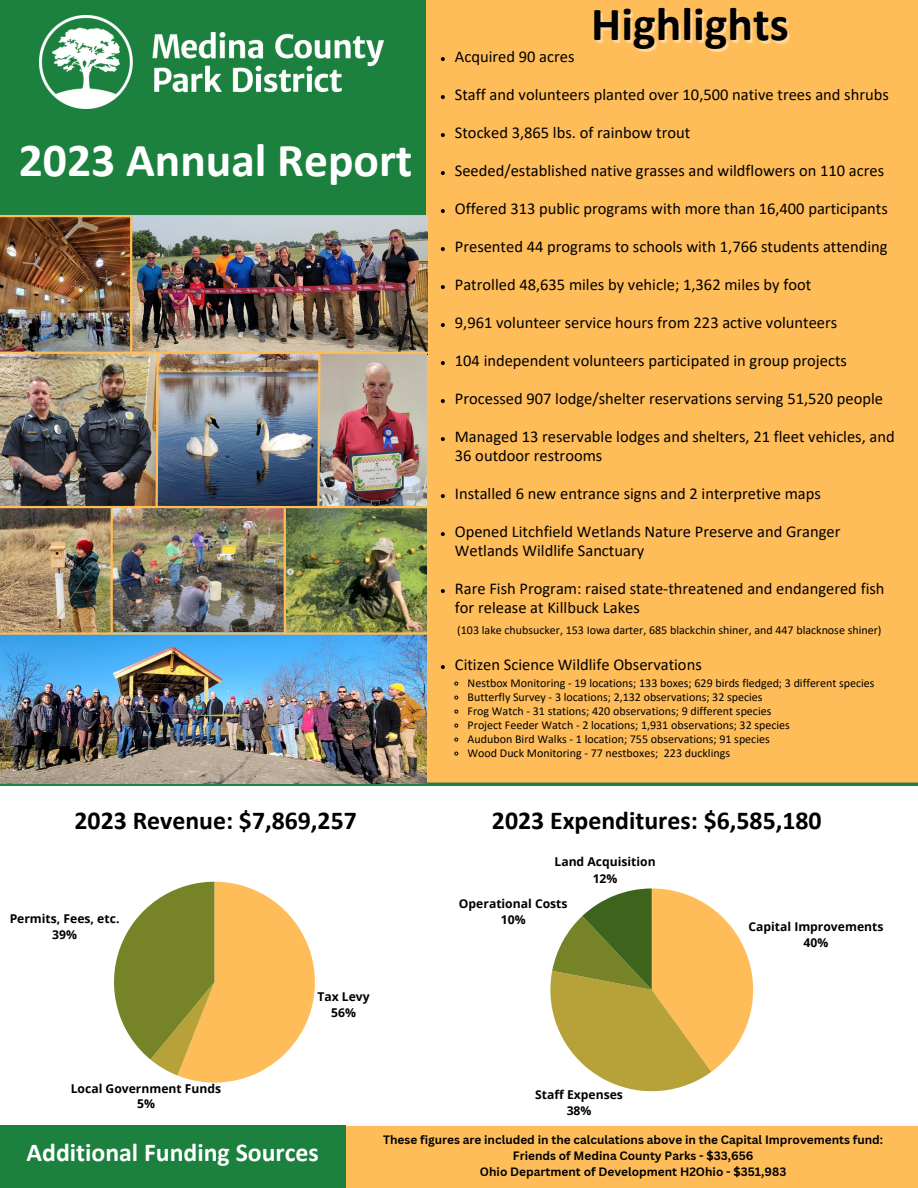
<style>
.page{position:relative;width:918px;height:1188px;background:#fff}
.page>*{position:absolute;margin:0;border:0;box-sizing:border-box;transform-origin:0 0}
.t1{font:700 47.85px "Calibri";color:#000}
.t2{font:700 47.55px "Calibri";color:#fff}
.t3{font:700 25.8px "Calibri";color:#000}
.t4{font:700 25.8px "Calibri";color:#fff}
.t5{font:16.5px/19px "Calibri";color:#000}
.t6{font:700 12.15px/16.4px "Open Sans";color:#000;text-align:center}
.t7{font:12px "Calibri";color:#000}
.t8{font:700 11.85px/16px "Canva Sans";color:#000;text-align:center}
</style>
<div class="page">
<svg style="left:550px;top:888px;width:203px;height:203px"></svg>
<img style="left:0;top:217px;width:130px;height:135px">
<div style="left:0;top:0;width:431px;height:216px;background:#1c803e"></div>
<div style="left:427px;top:0;width:491px;height:784px;background:#ffbd59"></div>
<div style="left:0;top:1126px;width:918px;height:62px;background:#ffbd59"></div>
<img style="left:40px;top:16px;width:343px;height:93px">
<svg style="left:441px;top:57px;width:4px;height:4px"></svg>
<svg style="left:441px;top:95px;width:4px;height:4px"></svg>
<svg style="left:441px;top:133px;width:4px;height:4px"></svg>
<svg style="left:441px;top:171px;width:4px;height:4px"></svg>
<svg style="left:441px;top:209px;width:4px;height:4px"></svg>
<svg style="left:441px;top:247px;width:4px;height:4px"></svg>
<svg style="left:441px;top:285px;width:4px;height:4px"></svg>
<svg style="left:441px;top:323px;width:4px;height:4px"></svg>
<svg style="left:441px;top:361px;width:4px;height:4px"></svg>
<svg style="left:441px;top:399px;width:4px;height:4px"></svg>
<svg style="left:441px;top:437px;width:4px;height:4px"></svg>
<svg style="left:441px;top:494px;width:4px;height:4px"></svg>
<svg style="left:441px;top:532px;width:4px;height:4px"></svg>
<svg style="left:441px;top:589px;width:4px;height:4px"></svg>
<svg style="left:441px;top:665px;width:4px;height:4px"></svg>
<svg style="left:454px;top:681px;width:5px;height:5px"></svg>
<svg style="left:454px;top:695px;width:5px;height:5px"></svg>
<svg style="left:454px;top:709px;width:5px;height:5px"></svg>
<svg style="left:454px;top:723px;width:5px;height:5px"></svg>
<svg style="left:454px;top:737px;width:5px;height:5px"></svg>
<svg style="left:454px;top:751px;width:5px;height:5px"></svg>
<hr style="left:0;top:215px;width:446px;height:2px;background:#ffbd59">
<hr style="left:0;top:783px;width:918px;height:3px;background:#1c803e">
<div style="left:0;top:1126px;width:345px;height:62px;background:#1c803e"></div>
<img style="left:132px;top:216px;width:295px;height:136px">
<img style="left:0;top:354px;width:427px;height:429px">
<svg style="left:114px;top:882px;width:201px;height:201px"></svg>
<hr style="left:0;top:632px;width:427px;height:3px;background:#ffbd59">
<hr style="left:0;top:506px;width:440px;height:2px;background:#ffbd59">
<hr style="left:0;top:352px;width:432px;height:2px;background:#ffbd59">
<hr style="left:130px;top:216px;width:2px;height:137px;background:#ffbd59">
<svg style="left:154px;top:351px;width:6px;height:159px"></svg>
<svg style="left:316px;top:353px;width:6px;height:156px"></svg>
<hr style="left:284px;top:508px;width:2px;height:126px;background:#ffbd59">
<hr style="left:111px;top:508px;width:2px;height:126px;background:#ffbd59">
<p class="t2" style="left:19px;top:141px;width:395px">2023 Annual Report</p>
<p class="t3" style="left:75px;top:809px;width:284px">2023 Revenue: $7,869,257</p>
<p class="t6" style="left:10px;top:911px;width:111px;line-height:15.8px">Permits, Fees, etc.<br>39%</p>
<p class="t6" style="left:71px;top:1081px;width:152px;line-height:15px">Local Government Funds<br>5%</p>
<p class="t6" style="left:317px;top:989px;width:54px">Tax Levy<br>56%</p>
<p class="t1" style="left:591px;top:4px;width:199px">Highlights</p>
<h1 class="t5" style="left:455px;top:48px;width:121px">Acquired 90 acres</h1>
<p class="t5" style="left:455px;top:86px;width:436px">Staff and volunteers planted over 10,500 native trees and shrubs</p>
<p class="t5" style="left:455px;top:124px;width:237px">Stocked 3,865 lbs. of rainbow trout</p>
<p class="t5" style="left:455px;top:162px;width:431px">Seeded/established native grasses and wildflowers on 110 acres</p>
<p class="t5" style="left:455px;top:200px;width:435px">Offered 313 public programs with more than 16,400 participants</p>
<p class="t5" style="left:455px;top:238px;width:434px">Presented 44 programs to schools with 1,766 students attending</p>
<p class="t5" style="left:455px;top:276px;width:358px">Patrolled 48,635 miles by vehicle; 1,362 miles by foot</p>
<p class="t5" style="left:455px;top:314px;width:384px">9,961 volunteer service hours from 223 active volunteers</p>
<p class="t5" style="left:455px;top:352px;width:394px">104 independent volunteers participated in group projects</p>
<p class="t5" style="left:455px;top:390px;width:430px">Processed 907 lodge/shelter reservations serving 51,520 people</p>
<p class="t5" style="left:455px;top:428px;width:441px">Managed 13 reservable lodges and shelters, 21 fleet vehicles, and<br>36 outdoor restrooms</p>
<p class="t5" style="left:455px;top:485px;width:368px">Installed 6 new entrance signs and 2 interpretive maps</p>
<p class="t5" style="left:455px;top:523px;width:387px">Opened Litchfield Wetlands Nature Preserve and Granger<br>Wetlands Wildlife Sanctuary</p>
<p class="t5" style="left:455px;top:580px;width:431px">Rare Fish Program: raised state-threatened and endangered fish for release at Killbuck Lakes</p>
<p class="t7" style="left:457px;top:625px;width:426px">(103 lake chubsucker, 153 Iowa darter, 685 blackchin shiner, and 447 blacknose shiner)</p>
<h3 class="t5" style="left:455px;top:656px;width:248px">Citizen Science Wildlife Observations</h3>
<p class="t7" style="left:468px;top:678px;width:408px">Nestbox Monitoring - 19 locations; 133 boxes; 629 birds fledged; 3 different species</p>
<p class="t7" style="left:468px;top:692px;width:296px">Butterfly Survey - 3 locations; 2,132 observations; 32 species</p>
<p class="t7" style="left:468px;top:706px;width:305px">Frog Watch - 31 stations; 420 observations; 9 different species</p>
<p class="t7" style="left:468px;top:720px;width:324px">Project Feeder Watch - 2 locations; 1,931 observations; 32 species</p>
<p class="t7" style="left:468px;top:734px;width:304px">Audubon Bird Walks - 1 location; 755 observations; 91 species</p>
<p class="t7" style="left:468px;top:748px;width:264px">Wood Duck Monitoring - 77 nestboxes; 223 ducklings</p>
<p class="t3" style="left:492px;top:809px;width:331px">2023 Expenditures: $6,585,180</p>
<p class="t6" style="left:554px;top:854px;width:103px">Land Acquisition<br>12%</p>
<p class="t6" style="left:459px;top:895px;width:110px">Operational Costs<br>10%</p>
<p class="t6" style="left:535px;top:1086px;width:89px">Staff Expenses<br>38%</p>
<p class="t6" style="left:748px;top:918px;width:137px">Capital Improvements<br>40%</p>
<p class="t4" style="left:27px;top:1142px;width:294px">Additional Funding Sources</p>
<p class="t8" style="left:383px;top:1131px;width:502px">These figures are included in the calculations above in the Capital Improvements fund:<br>Friends of Medina County Parks - $33,656<br>Ohio Department of Development H2Ohio - $351,983</p>
</div>
